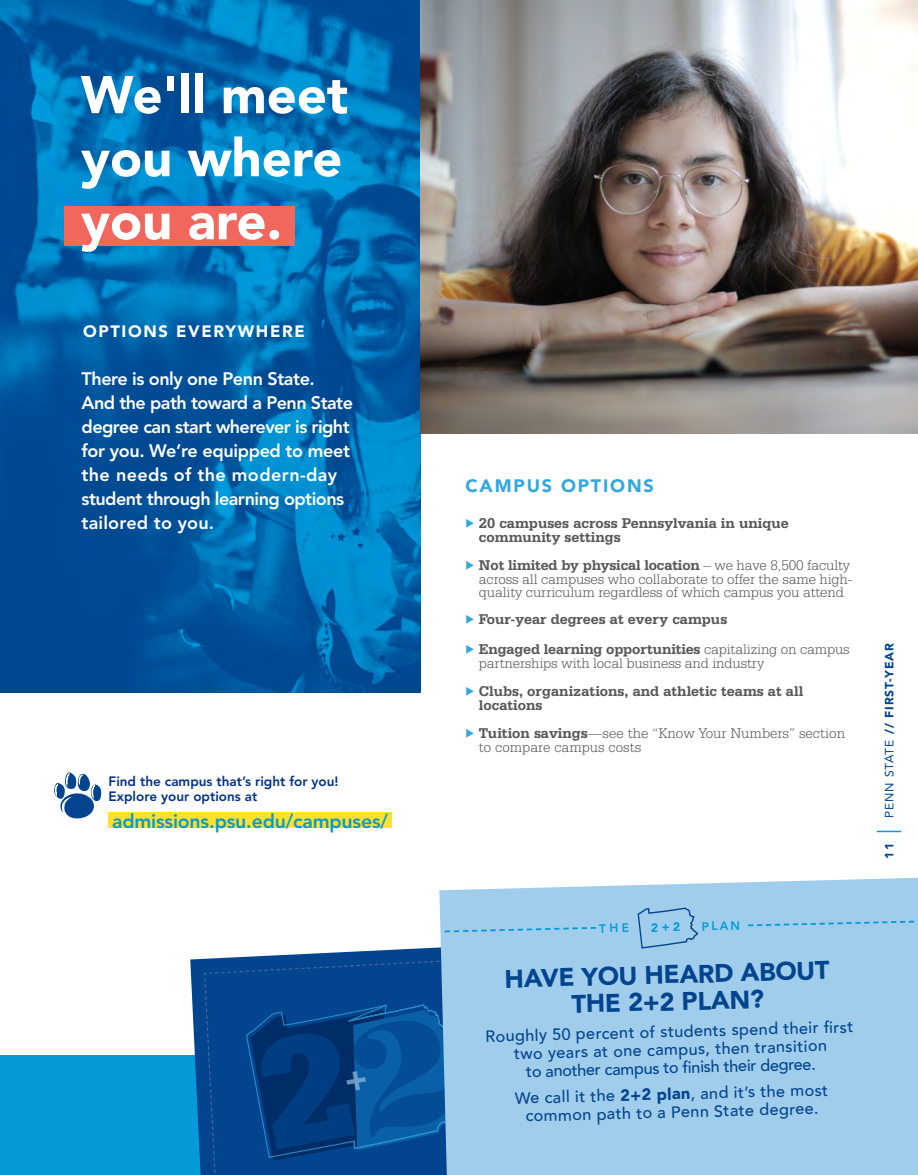
<style>
.page{position:relative;width:918px;height:1175px;background:#fff}
.page>*{position:absolute;margin:0;border:0;box-sizing:border-box;transform-origin:0 0}
.t1{font:900 52.5px/63px "Avenir";color:#fff;text-align:justify}
.subhead{font:900 25.5px/26.8px "Avenir";color:#02448d;text-align:center}
.link_in_linkbox{font:800 19.5px "Avenir";letter-spacing:-.01em;color:#069ad9}
.t2{font:800 18px/24px "Avenir";letter-spacing:-.03em;color:#fff}
.Page_Titles{font:900 18px "Avenir";letter-spacing:.1em;color:#32a8df}
.t3{font:900 16.5px "Avenir";letter-spacing:.1em;color:#fff}
.body{font:500 16.35px/18.1px "Avenir";color:#02448d;text-align:center}
.t4{font:300 15px/13.5px "Serifa BT";letter-spacing:-.01em;color:#57585a}
.t5{font:700 15px/13.5px "Serifa BT";color:#57585a}
.linkboxtext{font:800 13.5px/15px "Avenir";color:#003186}
.t6{font:800 12.15px "Avenir";color:#069ad9}
.t7{font:900 12px "Avenir";letter-spacing:.08em;color:#02448d}
.s1{font-weight:700}
.s2{font-weight:900}
.s3{font-weight:400}
</style>
<div class="page">
<div style="left:0;top:1055px;width:252px;height:119px;background:#069ad9"></div>
<img style="left:0;top:0;width:421px;height:692px">
<img style="left:421px;top:0;width:497px;height:433px">
<svg style="left:54px;top:772px;width:48px;height:47px"></svg>
<div style="left:109px;top:812px;width:283px;height:16px;background:#ffe12a"></div>
<svg style="left:190px;top:947px;width:249px;height:227px"></svg>
<div style="left:439px;top:877px;width:479px;height:297px;background:#a1cded"></div>
<svg style="left:746px;top:919px;width:170px;height:8px"></svg>
<div style="left:65px;top:206px;width:230px;height:40px;background:#f1665d"></div>
<hr style="left:877px;top:830px;width:24px;height:2px;background:#069ad9">
<svg style="left:443px;top:923px;width:186px;height:10px;background:#92c8eb"></svg>
<svg style="left:637px;top:907px;width:62px;height:42px;background:#91bfe3"></svg>
<svg style="left:203px;top:956px;width:321px;height:218px;background:#2b67a3"></svg>
<p class="t1" style="left:81px;top:62px;width:269px">We'll meet you where you are.</p>
<p class="t3" style="left:83px;top:317px;width:223px">OPTIONS EVERYWHERE</p>
<p class="t2" style="left:82px;top:367px;width:273px">There is only one Penn State.<br>And the path toward a Penn State degree can start wherever is right for you. We’re equipped to meet the needs of the modern-day student through learning options tailored to you.</p>
<p class="linkboxtext" style="left:109px;top:774px;width:231px">Find the campus that’s right for you!<br>Explore your options at</p>
<p class="link_in_linkbox" style="left:112px;top:810px;width:278px">admissions.psu.edu/campuses/</p>
<p class="Page_Titles" style="left:465px;top:470px;width:190px">CAMPUS OPTIONS</p>
<p class="t5" style="left:479px;top:516px;width:311px">20 campuses across Pennsylvania in unique community settings</p>
<p class="t4" style="left:479px;top:558px;width:375px"><span class="s1">Not limited by physical location</span> – we have 8,500 faculty across all campuses who collaborate to offer the same high&shy;quality curriculum regardless of which campus you attend</p>
<p class="t5" style="left:479px;top:612px;width:250px">Four-year degrees at every campus</p>
<p class="t4" style="left:479px;top:642px;width:372px"><span class="s1">Engaged learning opportunities</span> capitalizing on campus partnerships with local business and industry</p>
<p class="t5" style="left:479px;top:684px;width:326px">Clubs, organizations, and athletic teams at all locations</p>
<p class="t4" style="left:479px;top:726px;width:368px"><span class="s1">Tuition savings</span>—see the “Know Your Numbers” section to compare campus costs</p>
<p class="t6" style="left:702px;top:919px;width:40px;rotate:-1deg">PLAN</p>
<p class="subhead" style="left:504px;top:966px;width:326px;rotate:-2deg">HAVE YOU HEARD ABOUT<br>THE 2+2 PLAN?</p>
<p class="body" style="left:485px;top:1024px;width:370px;rotate:-1deg">Roughly 50 percent of students spend their fi rst two years at one campus, then transition<br>to another campus to fi nish their degree.</p>
<p class="body" style="left:515px;top:1086px;width:315px;rotate:-1deg">We call it the <span class="s2">2+2 plan</span>, and it’s the most common path to a Penn State degree.</p>
<p class="t7" style="left:879px;top:818px;width:177px;rotate:-90deg"><span class="s3">PENN STATE</span> // FIRST-YEAR</p>
<p class="t7" style="left:879px;top:858px;width:18px;rotate:-90deg">11</p>
</div>
